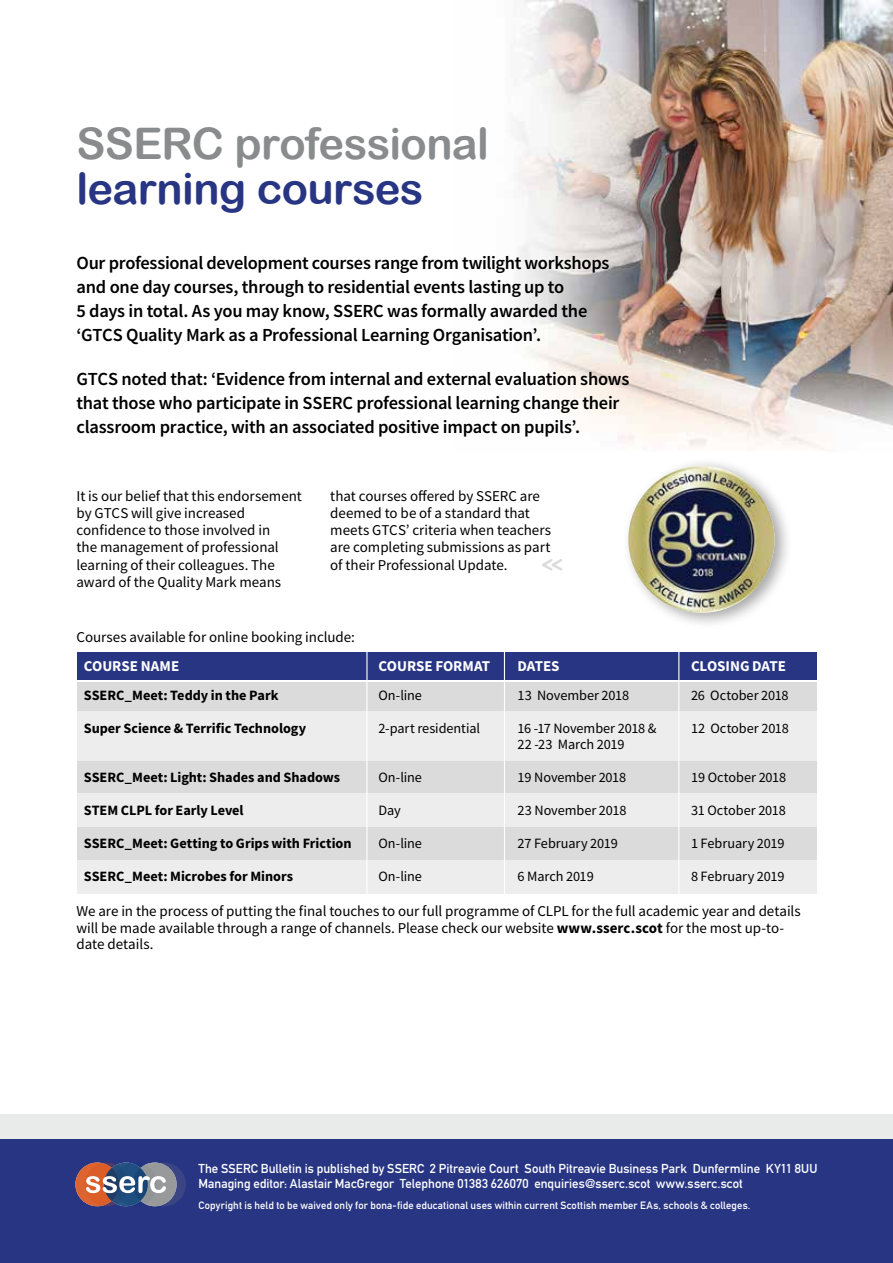
<style>
.page{position:relative;width:893px;height:1263px;background:#fff}
.page>*{position:absolute;margin:0;border:0;box-sizing:border-box;transform-origin:0 0}
.t1{font:43.5px "Arial Rounded MT Bold";letter-spacing:-.015em;color:#898b8c}
.t2{font:43.5px "Arial Rounded MT Bold";letter-spacing:-.015em;color:#283583}
.t3{font:700 24.15px "Monoglyceride";color:#dbdbdc;scale:.87 1}
.t4{font:600 18.45px/24px "Source Sans Pro";letter-spacing:-.015em;color:#000}
.t5{font:15px/17.2px "Source Sans Pro";letter-spacing:-.005em;color:#000}
.t6{font:700 15px "Source Sans Pro";letter-spacing:-.005em;color:#fff}
.t7{font:14.25px "Source Sans Pro";letter-spacing:-.005em;color:#000}
.t8{font:700 14.25px "Source Sans Pro";color:#000}
.t9{font:700 12.75px/15px "DIN Alternate";letter-spacing:.005em;color:#fff}
.t10{font:700 10.5px "DIN Alternate";letter-spacing:.015em;color:#fff}
.s1{font-weight:700}
</style>
<div class="page">
<div style="left:0;top:1114px;width:893px;height:26px;background:#e9eaea"></div>
<div style="left:0;top:1140px;width:893px;height:123px;background:#283583"></div>
<div style="left:142px;top:1162px;width:44px;height:44px;background:#3b4584;border-radius:50%"></div>
<svg style="left:75px;top:1162px;width:44px;height:44px"></svg>
<svg style="left:85px;top:1162px;width:43px;height:44px"></svg>
<div style="left:133px;top:1162px;width:44px;height:44px;background:#97999a;border-radius:50%"></div>
<svg style="left:104px;top:1162px;width:44px;height:44px"></svg>
<svg style="left:86px;top:1176px;width:80px;height:17px"></svg>
<img style="left:514px;top:0;width:379px;height:450px">
<div style="left:77px;top:682px;width:739px;height:209px;background:#dbdbdc"></div>
<div style="left:77px;top:652px;width:739px;height:28px;background:#283583"></div>
<div style="left:77px;top:711px;width:739px;height:50px;background:#ededee"></div>
<div style="left:77px;top:794px;width:739px;height:33px;background:#ededee"></div>
<div style="left:77px;top:860px;width:739px;height:33px;background:#ededee"></div>
<hr style="left:366px;top:652px;width:2px;height:244px;background:#fff">
<hr style="left:504px;top:652px;width:1px;height:244px;background:#fff">
<hr style="left:678px;top:652px;width:1px;height:244px;background:#fff">
<div style="left:621px;top:457px;width:172px;height:172px;background:#000;opacity:.35"></div>
<img style="left:628px;top:466px;width:147px;height:147px;border-radius:73px">
<h1 class="t1" style="left:77px;top:118px;width:414px">SSERC professional</h1>
<h1 class="t2" style="left:77px;top:163px;width:348px">learning courses</h1>
<p class="t4" style="left:77px;top:251px;width:534px">Our professional development courses range from twilight workshops and one day courses, through to residential events lasting up to<br>5 days in total. As you may know, SSERC was formally awarded the ‘GTCS Quality Mark as a Professional Learning Organisation’.</p>
<p class="t4" style="left:77px;top:366px;width:554px">GTCS noted that: ‘Evidence from internal and external evaluation shows that those who participate in SSERC professional learning change their classroom practice, with an associated positive impact on pupils’.</p>
<p class="t5" style="left:77px;top:487px;width:227px">It is our belief that this endorsement by GTCS will give increased confidence to those involved in<br>the management of professional learning of their colleagues. The award of the Quality Mark means</p>
<p class="t5" style="left:330px;top:487px;width:222px">that courses offered by SSERC are deemed to be of a standard that meets GTCS’ criteria when teachers are completing submissions as part of their Professional Update.</p>
<h2 class="t3" style="left:541px;top:548px;width:26px">&lt;&lt;</h2>
<p class="t5" style="left:77px;top:628px;width:280px">Courses available for online booking include:</p>
<p class="t6" style="left:84px;top:656px;width:97px">COURSE NAME</p>
<p class="t6" style="left:378px;top:656px;width:113px">COURSE FORMAT</p>
<p class="t6" style="left:518px;top:656px;width:44px">DATES</p>
<p class="t6" style="left:691px;top:656px;width:96px">CLOSING DATE</p>
<p class="t8" style="left:84px;top:685px;width:196px">SSERC_Meet: Teddy in the Park</p>
<p class="t7" style="left:378px;top:686px;width:45px">On-line</p>
<p class="t7" style="left:518px;top:686px;width:113px">13 November 2018</p>
<p class="t7" style="left:691px;top:686px;width:99px">26 October 2018</p>
<p class="t8" style="left:84px;top:718px;width:224px">Super Science &amp; Terrific Technology</p>
<p class="t7" style="left:378px;top:719px;width:103px">2-part residential</p>
<p class="t7" style="left:518px;top:719px;width:141px">16 -17 November 2018 &amp;</p>
<p class="t7" style="left:691px;top:719px;width:99px">12 October 2018</p>
<p class="t7" style="left:518px;top:735px;width:108px">22 -23 March 2019</p>
<p class="t8" style="left:84px;top:768px;width:258px">SSERC_Meet: Light: Shades and Shadows</p>
<p class="t7" style="left:378px;top:768px;width:45px">On-line</p>
<p class="t7" style="left:518px;top:768px;width:110px">19 November 2018</p>
<p class="t7" style="left:691px;top:768px;width:97px">19 October 2018</p>
<p class="t8" style="left:84px;top:801px;width:161px">STEM CLPL for Early Level</p>
<p class="t7" style="left:378px;top:801px;width:24px">Day</p>
<p class="t7" style="left:518px;top:801px;width:110px">23 November 2018</p>
<p class="t7" style="left:691px;top:801px;width:96px">31 October 2018</p>
<p class="t8" style="left:84px;top:834px;width:269px">SSERC_Meet: Getting to Grips with Friction</p>
<p class="t7" style="left:378px;top:834px;width:45px">On-line</p>
<p class="t7" style="left:518px;top:834px;width:102px">27 February 2019</p>
<p class="t7" style="left:691px;top:834px;width:95px">1 February 2019</p>
<p class="t8" style="left:84px;top:867px;width:211px">SSERC_Meet: Microbes for Minors</p>
<p class="t7" style="left:378px;top:867px;width:45px">On-line</p>
<p class="t7" style="left:518px;top:867px;width:78px">6 March 2019</p>
<p class="t7" style="left:691px;top:867px;width:95px">8 February 2019</p>
<p class="t5" style="left:77px;top:903px;width:726px;line-height:16.5px">We are in the process of putting the final touches to our full programme of CLPL for the full academic year and details will be made available through a range of channels. Please check our website <span class="s1">www.sserc.scot</span> for the most up-to&shy;date details.</p>
<p class="t9" style="left:198px;top:1160px;width:620px">The SSERC Bulletin is published by SSERC 2 Pitreavie Court South Pitreavie Business Park Dunfermline KY11 8UU<br>Managing editor: Alastair MacGregor Telephone 01383 626070 enquiries@sserc.scot www.sserc.scot</p>
<p class="t10" style="left:198px;top:1197px;width:553px">Copyright is held to be waived only for bona-fide educational uses within current Scottish member EAs, schools &amp; colleges.</p>
</div>
